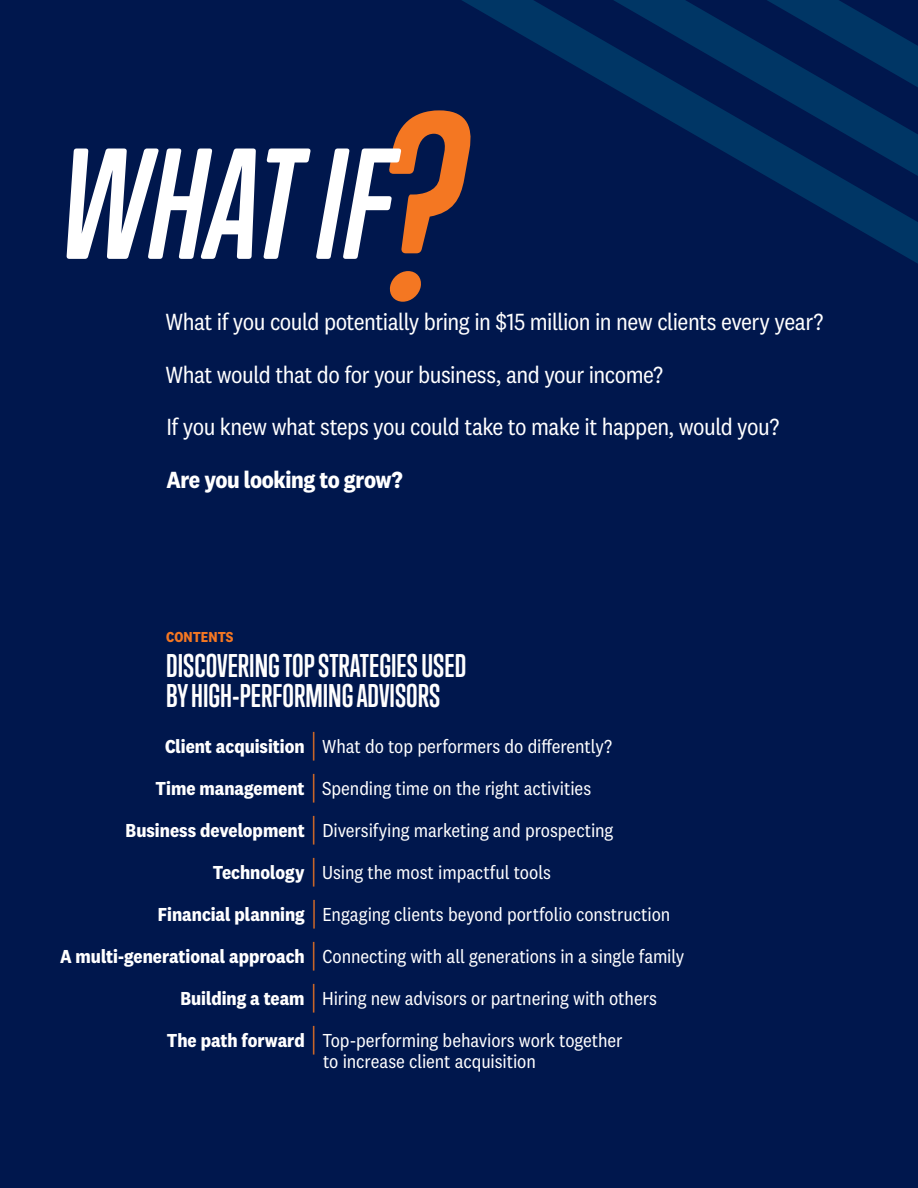
<style>
.page{position:relative;width:918px;height:1188px;background:#00174d}
.page>*{position:absolute;margin:0;border:0;box-sizing:border-box;transform-origin:0 0}
.t1{font:italic 700 144px "Trump Soft Pro";letter-spacing:.005em;color:#fff}
.t2{font:700 30px/30px "Trump Soft Pro";color:#fff}
.t3{font:24.3px/52.7px "National 2 Narrow";letter-spacing:-.02em;color:#fff}
.t4{font:700 24.3px "National 2 Narrow";letter-spacing:-.02em;color:#fff}
.t5{font:19.5px "National 2 Narrow";letter-spacing:-.005em;color:#fff}
.t6{font:700 15px "National 2 Narrow";letter-spacing:.005em;color:#f47722}
.s1{font-weight:700}
.s2{font-weight:700;font-size:35.1px;color:#f47722}
</style>
<div class="page">
<svg style="left:462px;top:0;width:456px;height:264px"></svg>
<svg style="left:389px;top:110px;width:85px;height:192px"></svg>
<h1 class="t1" style="left:60px;top:116px;width:334px">WHAT IF</h1>
<p class="t3" style="left:166px;top:295px;width:659px">What if you could potentially bring in $15 million in new clients every year?<br>What would that do for your business, and your income?<br>If you knew what steps you could take to make it happen, would you?</p>
<p class="t4" style="left:166px;top:465px;width:238px">Are you looking to grow?</p>
<p class="t6" style="left:166px;top:628px;width:69px">CONTENTS</p>
<h2 class="t2" style="left:166px;top:650px;width:302px">DISCOVERING TOP STRATEGIES USED<br>BY HIGH-PERFORMING ADVISORS</h2>
<p class="t5" style="left:165px;top:735px;width:449px"><span class="s1">Client acquisition</span> <span class="s2">|</span> What do top performers do differently?</p>
<p class="t5" style="left:156px;top:777px;width:437px"><span class="s1">Time management</span> <span class="s2">|</span> Spending time on the right activities</p>
<p class="t5" style="left:126px;top:819px;width:489px"><span class="s1">Business development</span> <span class="s2">|</span> Diversifying marketing and prospecting</p>
<p class="t5" style="left:213px;top:861px;width:340px"><span class="s1">Technology</span> <span class="s2">|</span> Using the most impactful tools</p>
<p class="t5" style="left:158px;top:903px;width:514px"><span class="s1">Financial planning</span> <span class="s2">|</span> Engaging clients beyond portfolio construction</p>
<p class="t5" style="left:60px;top:945px;width:626px"><span class="s1">A multi-generational approach</span> <span class="s2">|</span> Connecting with all generations in a single family</p>
<p class="t5" style="left:180px;top:987px;width:478px"><span class="s1">Building a team</span> <span class="s2">|</span> Hiring new advisors or partnering with others</p>
<p class="t5" style="left:167px;top:1029px;width:457px"><span class="s1">The path forward</span> <span class="s2">|</span> Top-performing behaviors work together</p>
<p class="t5" style="left:323px;top:1050px;width:214px">to increase client acquisition</p>
</div>
